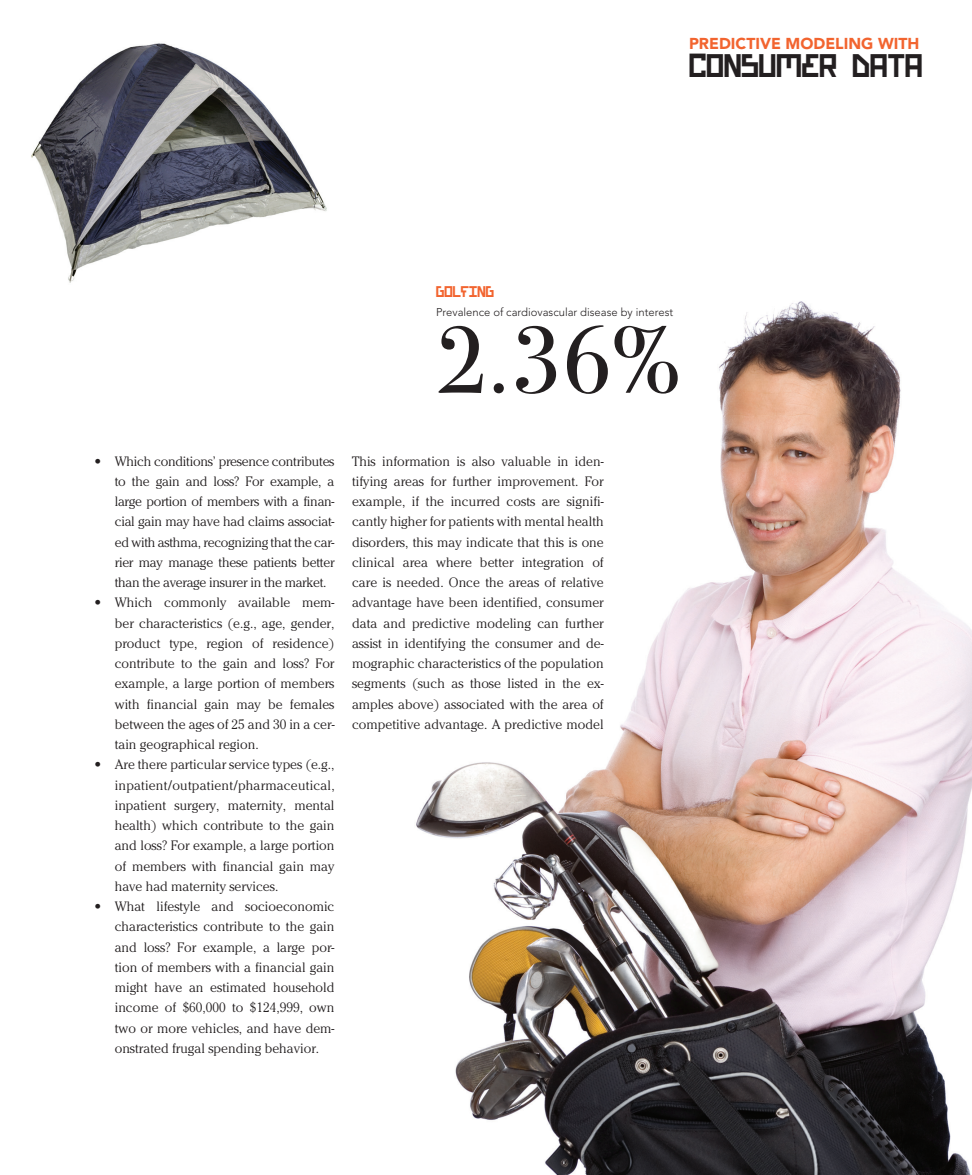
<style>
.page{position:relative;width:972px;height:1175px;background:#fff}
.page>*{position:absolute;margin:0;border:0;box-sizing:border-box;transform-origin:0 0}
.t1{font:94.8px "Bodoni Svty Two ITCTT Book";color:#231f20}
.t2{font:700 32.55px "Bionic Type";color:#231f20}
.t3{font:900 15.75px "Avenir";color:#f2642f}
.t4{font:700 15.45px "Bionic Type";color:#f2642f}
.t5{font:300 13.5px/20.2px "Cheltenham Std";color:#231f20;text-align:justify}
.t6{font:300 11.25px "Avenir";color:#231f20}
.s1{font-family:"Avenir";font-weight:900}
</style>
<div class="page">
<img style="left:416px;top:301px;width:556px;height:873px">
<img style="left:31px;top:43px;width:296px;height:240px">
<p class="t3" style="left:689px;top:34px;width:232px">PREDICTIVE MODELING WITH</p>
<h2 class="t2" style="left:689px;top:50px;width:235px">CONSUMER DATA</h2>
<p class="t4" style="left:436px;top:285px;width:60px">GOLFING</p>
<p class="t6" style="left:436px;top:305px;width:239px">Prevalence of cardiovascular disease by interest</p>
<h1 class="t1" style="left:436px;top:283px;width:245px">2.36%</h1>
<p class="t5" style="left:115px;top:450px;width:221px;text-indent:-20px"><span class="s1">•</span> Which conditions’ presence contributes to the gain and loss? For example, a large portion of members with a finan&shy;cial gain may have had claims associat&shy;ed with asthma, recognizing that the car&shy;rier may manage these patients better than the average insurer in the market.</p>
<p class="t5" style="left:115px;top:592px;width:221px;text-indent:-20px"><span class="s1">•</span> Which commonly available mem&shy;ber characteristics (e.g., age, gender, product type, region of residence) contribute to the gain and loss? For example, a large portion of members with financial gain may be females between the ages of 25 and 30 in a cer&shy;tain geographical region.</p>
<p class="t5" style="left:115px;top:754px;width:221px;text-indent:-20px"><span class="s1">•</span> Are there particular service types (e.g., inpatient/outpatient/pharmaceutical, inpatient surgery, maternity, mental health) which contribute to the gain and loss? For example, a large portion of members with financial gain may have had maternity services.</p>
<p class="t5" style="left:115px;top:896px;width:221px;text-indent:-20px"><span class="s1">•</span> What lifestyle and socioeconomic characteristics contribute to the gain and loss? For example, a large por&shy;tion of members with a financial gain might have an estimated household income of $60,000 to $124,999, own two or more vehicles, and have dem&shy;onstrated frugal spending behavior.</p>
<p class="t5" style="left:352px;top:450px;width:253px">This information is also valuable in iden&shy;tifying areas for further improvement. For example, if the incurred costs are signifi&shy;cantly higher for patients with mental health disorders, this may indicate that this is one clinical area where better integration of care is needed. Once the areas of relative advantage have been identified, consumer data and predictive modeling can further assist in identifying the consumer and de&shy;mographic characteristics of the population segments (such as those listed in the ex&shy;amples above) associated with the area of competitive advantage. A predictive model</p>
</div>
